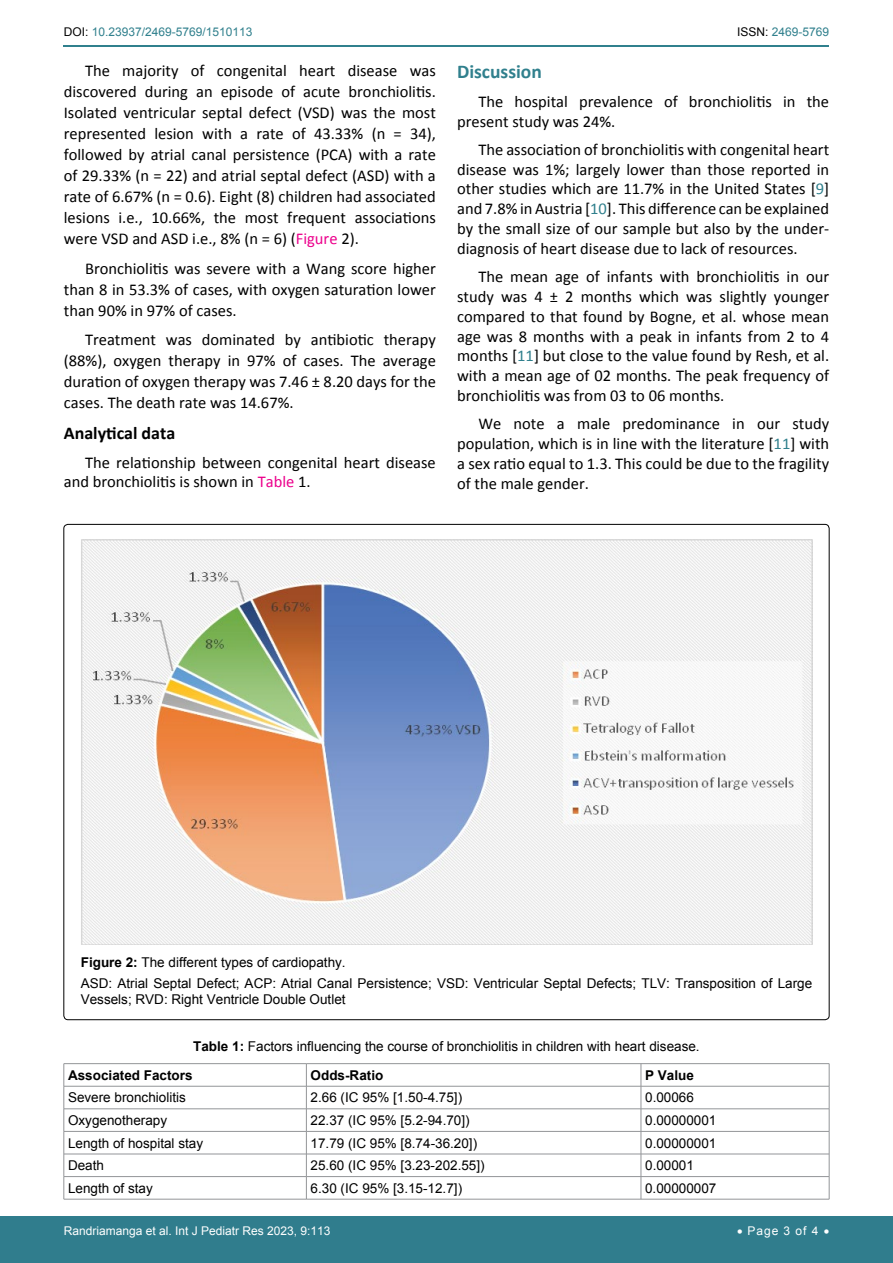
<style>
.page{position:relative;width:893px;height:1263px;background:#fff}
.page>*{position:absolute;margin:0;border:0;box-sizing:border-box;transform-origin:0 0}
.t1{font:700 19.5px "Calibri";color:#30808d}
.t2{font:700 18px "Calibri";color:#000}
.t3{font:16.5px/19.8px "Calibri";color:#000;text-align:justify}
.t4{font:13.5px/20.4px "Arial";color:#000}
.t5{font:700 13.5px "Arial";color:#000}
.t6{font:12px "Arial";color:#fff}
.t7{font:12px "Arial";color:#30808d}
.s1{color:#000}
.s2{color:#ec008c}
.s3{color:#30808d}
.s4{font-weight:700}
</style>
<div class="page">
<hr style="left:64px;top:45px;width:765px;height:2px;background:#30808d">
<div style="left:0;top:1217px;width:893px;height:46px;background:#307d8d"></div>
<img style="left:81px;top:540px;width:731px;height:405px">
<hr style="left:64px;top:1063px;width:242px;height:1px;background:#939598">
<hr style="left:306px;top:1063px;width:335px;height:1px;background:#939598">
<hr style="left:641px;top:1063px;width:188px;height:1px;background:#939598">
<hr style="left:64px;top:1086px;width:242px;height:1px;background:#939598">
<hr style="left:306px;top:1086px;width:335px;height:1px;background:#939598">
<hr style="left:641px;top:1086px;width:188px;height:1px;background:#939598">
<hr style="left:64px;top:1108px;width:242px;height:1px;background:#939598">
<hr style="left:306px;top:1108px;width:335px;height:1px;background:#939598">
<hr style="left:641px;top:1108px;width:188px;height:1px;background:#939598">
<hr style="left:64px;top:1131px;width:242px;height:1px;background:#939598">
<hr style="left:306px;top:1131px;width:335px;height:1px;background:#939598">
<hr style="left:641px;top:1131px;width:188px;height:1px;background:#939598">
<hr style="left:64px;top:1154px;width:242px;height:1px;background:#939598">
<hr style="left:306px;top:1154px;width:335px;height:1px;background:#939598">
<hr style="left:641px;top:1154px;width:188px;height:1px;background:#939598">
<hr style="left:64px;top:1176px;width:242px;height:1px;background:#939598">
<svg style="left:64px;top:1064px;width:1px;height:135px"></svg>
<hr style="left:306px;top:1176px;width:335px;height:1px;background:#939598">
<svg style="left:306px;top:1064px;width:1px;height:135px"></svg>
<hr style="left:641px;top:1176px;width:188px;height:1px;background:#939598">
<svg style="left:641px;top:1064px;width:1px;height:135px"></svg>
<svg style="left:829px;top:1064px;width:1px;height:135px"></svg>
<hr style="left:64px;top:1199px;width:242px;height:1px;background:#939598">
<hr style="left:306px;top:1199px;width:335px;height:1px;background:#939598">
<hr style="left:641px;top:1199px;width:188px;height:1px;background:#939598">
<p class="t7" style="left:64px;top:24px;width:190px"><span class="s1">DOI:</span> 10.23937/2469-5769/1510113</p>
<p class="t7" style="left:737px;top:24px;width:94px"><span class="s1">ISSN:</span> 2469-5769</p>
<p class="t3" style="left:64px;top:60px;width:374px;line-height:21px;text-indent:21px">The majority of congenital heart disease was discovered during an episode of acute bronchiolitis.<br>Isolated ventricular septal defect (VSD) was the most represented lesion with a rate of 43.33% (n = 34), followed by atrial canal persistence (PCA) with a rate of 29.33% (n = 22) and atrial septal defect (ASD) with a rate of 6.67% (n = 0.6). Eight (8) children had associated lesions i.e., 10.66%, the most frequent associations were VSD and ASD i.e., 8% (n = 6) (<span class="s2">Figure</span> 2).</p>
<p class="t3" style="left:64px;top:258px;width:374px;line-height:21px;text-indent:21px">Bronchiolitis was severe with a Wang score higher than 8 in 53.3% of cases, with oxygen saturation lower than 90% in 97% of cases.</p>
<p class="t3" style="left:64px;top:329px;width:374px;line-height:21px;text-indent:21px">Treatment was dominated by antibiotic therapy (88%), oxygen therapy in 97% of cases. The average duration of oxygen therapy was 7.46 ± 8.20 days for the cases. The death rate was 14.67%.</p>
<p class="t2" style="left:64px;top:422px;width:113px">Analytical data</p>
<p class="t3" style="left:64px;top:452px;width:374px;text-indent:21px">The relationship between congenital heart disease and bronchiolitis is shown in <span class="s2">Table</span> 1.</p>
<p class="t1" style="left:457px;top:59px;width:86px">Discussion</p>
<p class="t3" style="left:457px;top:91px;width:374px;text-indent:21px">The hospital prevalence of bronchiolitis in the present study was 24%.</p>
<p class="t3" style="left:457px;top:139px;width:374px;text-indent:21px">The association of bronchiolitis with congenital heart disease was 1%; largely lower than those reported in other studies which are 11.7% in the United States [<span class="s3">9</span>] and 7.8% in Austria [<span class="s3">10</span>]. This difference can be explained by the small size of our sample but also by the under&shy;diagnosis of heart disease due to lack of resources.</p>
<p class="t3" style="left:457px;top:267px;width:374px;text-indent:21px">The mean age of infants with bronchiolitis in our study was 4 ± 2 months which was slightly younger compared to that found by Bogne, et al. whose mean age was 8 months with a peak in infants from 2 to 4 months [<span class="s3">11</span>] but close to the value found by Resh, et al. with a mean age of 02 months. The peak frequency of bronchiolitis was from 03 to 06 months.</p>
<p class="t3" style="left:457px;top:414px;width:374px;text-indent:21px">We note a male predominance in our study population, which is in line with the literature [<span class="s3">11</span>] with a sex ratio equal to 1.3. This could be due to the fragility of the male gender.</p>
<p class="t4" style="left:81px;top:953px;width:733px"><span class="s4">Figure 2:</span> The different types of cardiopathy.<br>ASD: Atrial Septal Defect; ACP: Atrial Canal Persistence; VSD: Ventricular Septal Defects; TLV: Transposition of Large</p>
<p class="t4" style="left:81px;top:989px;width:266px">Vessels; RVD: Right Ventricle Double Outlet</p>
<p class="t4" style="left:193px;top:1036px;width:508px"><span class="s4">Table 1:</span> Factors influencing the course of bronchiolitis in children with heart disease.</p>
<p class="t5" style="left:68px;top:1066px;width:126px">Associated Factors</p>
<p class="t5" style="left:311px;top:1066px;width:74px">Odds-Ratio</p>
<p class="t5" style="left:645px;top:1066px;width:50px">P Value</p>
<p class="t4" style="left:68px;top:1088px;width:119px">Severe bronchiolitis</p>
<p class="t4" style="left:311px;top:1088px;width:153px">2.66 (IC 95% [1.50-4.75])</p>
<p class="t4" style="left:645px;top:1088px;width:50px">0.00066</p>
<p class="t4" style="left:68px;top:1110px;width:101px">Oxygenotherapy</p>
<p class="t4" style="left:311px;top:1110px;width:161px">22.37 (IC 95% [5.2-94.70])</p>
<p class="t4" style="left:645px;top:1110px;width:73px">0.00000001</p>
<p class="t4" style="left:68px;top:1133px;width:137px">Length of hospital stay</p>
<p class="t4" style="left:311px;top:1133px;width:168px">17.79 (IC 95% [8.74-36.20])</p>
<p class="t4" style="left:645px;top:1133px;width:73px">0.00000001</p>
<p class="t4" style="left:68px;top:1155px;width:38px">Death</p>
<p class="t4" style="left:311px;top:1155px;width:176px">25.60 (IC 95% [3.23-202.55])</p>
<p class="t4" style="left:645px;top:1155px;width:50px">0.00001</p>
<p class="t4" style="left:68px;top:1178px;width:86px">Length of stay</p>
<p class="t4" style="left:311px;top:1178px;width:153px">6.30 (IC 95% [3.15-12.7])</p>
<p class="t4" style="left:645px;top:1178px;width:73px">0.00000007</p>
<p class="t6" style="left:64px;top:1223px;width:268px">Randriamanga et al. Int J Pediatr Res 2023, 9:113</p>
<p class="t6" style="left:737px;top:1223px;width:94px">• Page 3 of 4 •</p>
</div>
